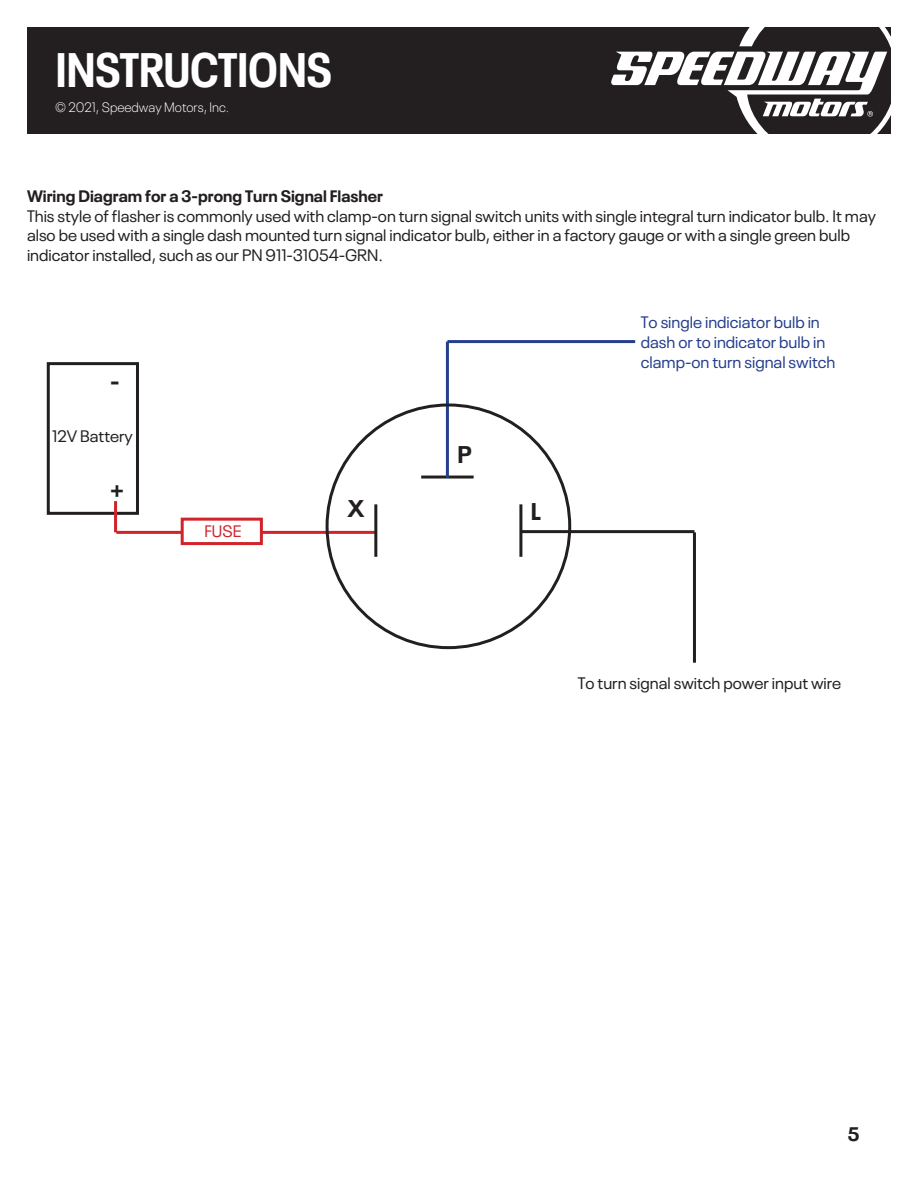
<style>
.page{position:relative;width:918px;height:1188px;background:#fff}
.page>*{position:absolute;margin:0;border:0;box-sizing:border-box;transform-origin:0 0}
.t1{font:700 condensed 48px "Neue Plak";color:#fff}
.List_Paragraph{font:700 24px "Neue Plak";color:#231f20}
.t2{font:700 19.5px "Neue Plak";color:#231f20}
.List_Paragraph-2{font:16.5px/19.8px "Neue Plak";color:#231f20}
.List_Paragraph-3{font:16.5px/19.8px "Neue Plak";color:#253f8e}
.List_Paragraph-4{font:700 16.5px "Neue Plak";color:#231f20}
.List_Paragraph-5{font:16.5px "Neue Plak";color:#d1232a}
.t3{font:300 13.5px "Neue Plak";color:#fff}
</style>
<div class="page">
<div style="left:27px;top:27px;width:864px;height:107px;background:#231f20"></div>
<svg style="left:611px;top:27px;width:280px;height:107px"></svg>
<div style="left:181px;top:518px;width:82px;height:27px;border:3px solid #d1232a"></div>
<div style="left:47px;top:362px;width:92px;height:153px;border:3px solid #231f20"></div>
<hr style="left:114px;top:501px;width:3px;height:31px;background:#d1232a">
<hr style="left:116px;top:531px;width:65px;height:3px;background:#d1232a">
<hr style="left:262px;top:531px;width:114px;height:3px;background:#d1232a">
<hr style="left:522px;top:530px;width:172px;height:3px;background:#231f20">
<hr style="left:693px;top:532px;width:3px;height:131px;background:#231f20">
<hr style="left:374px;top:504px;width:3px;height:53px;background:#231f20">
<hr style="left:519px;top:504px;width:3px;height:53px;background:#231f20">
<hr style="left:421px;top:476px;width:53px;height:3px;background:#231f20">
<hr style="left:446px;top:342px;width:3px;height:136px;background:#253f8e">
<hr style="left:447px;top:340px;width:188px;height:3px;background:#253f8e">
<h1 class="t1" style="left:56px;top:34px;width:277px">INSTRUCTIONS</h1>
<p class="t3" style="left:55px;top:97px;width:176px">© 2021, Speedway Motors, Inc.</p>
<p class="List_Paragraph-4" style="left:27px;top:183px;width:358px">Wiring Diagram for a 3-prong Turn Signal Flasher</p>
<p class="List_Paragraph-2" style="left:27px;top:204px;width:851px">This style of flasher is commonly used with clamp-on turn signal switch units with single integral turn indicator bulb. It may also be used with a single dash mounted turn signal indicator bulb, either in a factory gauge or with a single green bulb indicator installed, such as our PN 911-31054-GRN.</p>
<p class="List_Paragraph" style="left:110px;top:362px;width:11px">-</p>
<p class="List_Paragraph-2" style="left:52px;top:425px;width:82px">12V Battery</p>
<p class="List_Paragraph" style="left:110px;top:471px;width:15px">+</p>
<p class="List_Paragraph-5" style="left:205px;top:519px;width:38px">FUSE</p>
<p class="List_Paragraph" style="left:458px;top:435px;width:16px">P</p>
<p class="List_Paragraph" style="left:347px;top:490px;width:18px">X</p>
<p class="List_Paragraph" style="left:531px;top:492px;width:12px">L</p>
<p class="List_Paragraph-3" style="left:641px;top:311px;width:196px">To single indiciator bulb in dash or to indicator bulb in clamp-on turn signal switch</p>
<p class="List_Paragraph-2" style="left:578px;top:672px;width:265px">To turn signal switch power input wire</p>
<p class="t2" style="left:848px;top:1118px;width:13px">5</p>
</div>
